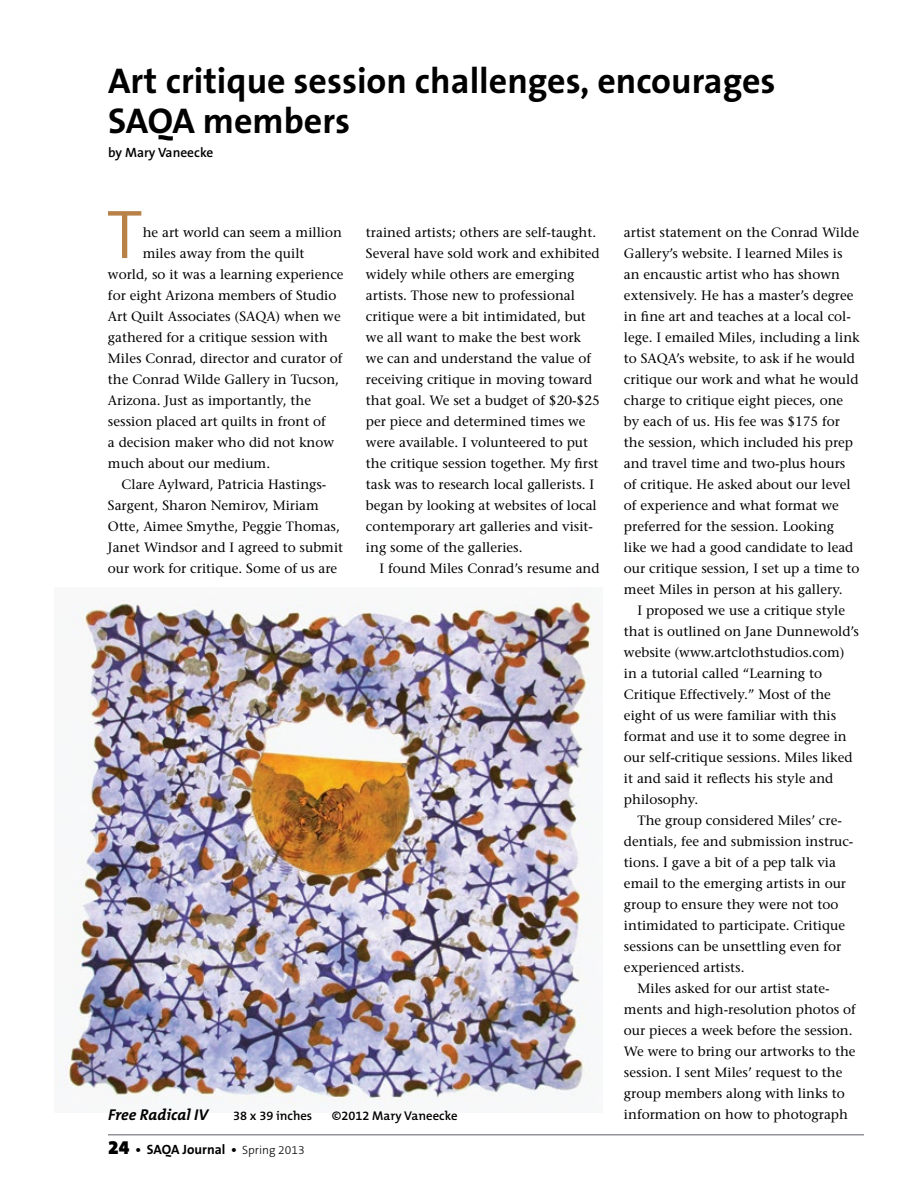
<style>
.page{position:relative;width:918px;height:1188px;background:#fff}
.page>*{position:absolute;margin:0;border:0;box-sizing:border-box;transform-origin:0 0}
.t1{font:300 69.45px "The Sans B4";color:#b78148}
.t2{font:700 36px/40.5px "The Sans B7";color:#000}
.t3{font:italic 700 15.75px "The Mix B7";color:#000}
.t4{font:13.5px/21px "Stone Serif";color:#000}
.t5{font:700 13.5px "The Sans B7";color:#000}
.t6{font:600 13.5px "The Sans B6";color:#000}
.t7{font:600 12.75px "The Mix B6";color:#000}
.s1{font-family:"The Sans B9";font-weight:900;font-size:19.5px}
.s2{font-family:"The Sans B3";font-weight:300;font-size:12px}
</style>
<div class="page">
<hr style="left:108px;top:1134px;width:756px;height:2px;background:#939598">
<img style="left:54px;top:589px;width:547px;height:517px">
<h2 class="t2" style="left:108px;top:62px;width:669px">Art critique session challenges, encourages<br>SAQA members</h2>
<p class="t6" style="left:108px;top:146px;width:107px">by Mary Vaneecke</p>
<h1 class="t1" style="left:107px;top:199px;width:38px">T</h1>
<p class="t4" style="left:143px;top:222px;width:201px">he art world can seem a million</p>
<p class="t4" style="left:143px;top:243px;width:163px">miles away from the quilt</p>
<p class="t4" style="left:108px;top:264px;width:237px">world, so it was a learning experience</p>
<p class="t4" style="left:108px;top:285px;width:230px">for eight Arizona members of Studio</p>
<p class="t4" style="left:108px;top:306px;width:234px">Art Quilt Associates (SAQA) when we</p>
<p class="t4" style="left:108px;top:327px;width:222px">gathered for a critique session with</p>
<p class="t4" style="left:108px;top:348px;width:236px">Miles Conrad, director and curator of</p>
<p class="t4" style="left:108px;top:369px;width:233px">the Conrad Wilde Gallery in Tucson,</p>
<p class="t4" style="left:108px;top:390px;width:205px">Arizona. Just as importantly, the</p>
<p class="t4" style="left:108px;top:411px;width:219px">session placed art quilts in front of</p>
<p class="t4" style="left:108px;top:432px;width:228px">a decision maker who did not know</p>
<p class="t4" style="left:108px;top:453px;width:164px">much about our medium.</p>
<p class="t4" style="left:121px;top:474px;width:206px">Clare Aylward, Patricia Hastings-</p>
<p class="t4" style="left:108px;top:495px;width:212px">Sargent, Sharon Nemirov, Miriam</p>
<p class="t4" style="left:108px;top:516px;width:234px">Otte, Aimee Smythe, Peggie Thomas,</p>
<p class="t4" style="left:108px;top:537px;width:237px">Janet Windsor and I agreed to submit</p>
<p class="t4" style="left:108px;top:558px;width:231px">our work for critique. Some of us are</p>
<p class="t4" style="left:366px;top:222px;width:235px">trained artists; others are self-taught.<br>Several have sold work and exhibited widely while others are emerging artists. Those new to professional critique were a bit intimidated, but we all want to make the best work we can and understand the value of receiving critique in moving toward that goal. We set a budget of $20-$25 per piece and determined times we were available. I volunteered to put the critique session together. My first task was to research local gallerists. I began by looking at websites of local contemporary art galleries and visit&shy;ing some of the galleries.</p>
<p class="t4" style="left:379px;top:558px;width:222px">I found Miles Conrad’s resume and</p>
<p class="t3" style="left:108px;top:1107px;width:102px">Free Radical IV</p>
<p class="t7" style="left:233px;top:1109px;width:81px">38 x 39 inches</p>
<p class="t7" style="left:332px;top:1109px;width:127px">©2012 Mary Vaneecke</p>
<p class="t5" style="left:108px;top:1143px;width:198px"><span class="s1">24</span> • SAQA Journal • <span class="s2">Spring 2013</span></p>
<p class="t4" style="left:624px;top:222px;width:237px">artist statement on the Conrad Wilde Gallery’s website. I learned Miles is an encaustic artist who has shown extensively. He has a master’s degree in fine art and teaches at a local col&shy;lege. I emailed Miles, including a link to SAQA’s website, to ask if he would critique our work and what he would charge to critique eight pieces, one by each of us. His fee was $175 for the session, which included his prep and travel time and two-plus hours of critique. He asked about our level of experience and what format we preferred for the session. Looking like we had a good candidate to lead our critique session, I set up a time to meet Miles in person at his gallery.</p>
<p class="t4" style="left:624px;top:600px;width:237px;text-indent:14px">I proposed we use a critique style that is outlined on Jane Dunnewold’s website (www.artclothstudios.com) in a tutorial called “Learning to Critique Effectively.” Most of the eight of us were familiar with this format and use it to some degree in our self-critique sessions. Miles liked it and said it reflects his style and philosophy.</p>
<p class="t4" style="left:637px;top:810px;width:206px">The group considered Miles’ cre-</p>
<p class="t4" style="left:624px;top:831px;width:231px">dentials, fee and submission instruc-</p>
<p class="t4" style="left:624px;top:852px;width:213px">tions. I gave a bit of a pep talk via</p>
<p class="t4" style="left:624px;top:873px;width:224px">email to the emerging artists in our</p>
<p class="t4" style="left:624px;top:894px;width:216px">group to ensure they were not too</p>
<p class="t4" style="left:624px;top:915px;width:223px">intimidated to participate. Critique</p>
<p class="t4" style="left:624px;top:936px;width:219px">sessions can be unsettling even for</p>
<p class="t4" style="left:624px;top:957px;width:122px">experienced artists.</p>
<p class="t4" style="left:637px;top:978px;width:194px">Miles asked for our artist state-</p>
<p class="t4" style="left:624px;top:999px;width:234px">ments and high-resolution photos of</p>
<p class="t4" style="left:624px;top:1020px;width:230px">our pieces a week before the session.</p>
<p class="t4" style="left:624px;top:1041px;width:233px">We were to bring our artworks to the</p>
<p class="t4" style="left:624px;top:1062px;width:220px">session. I sent Miles’ request to the</p>
<p class="t4" style="left:624px;top:1083px;width:222px">group members along with links to</p>
<p class="t4" style="left:624px;top:1104px;width:226px">information on how to photograph</p>
</div>
